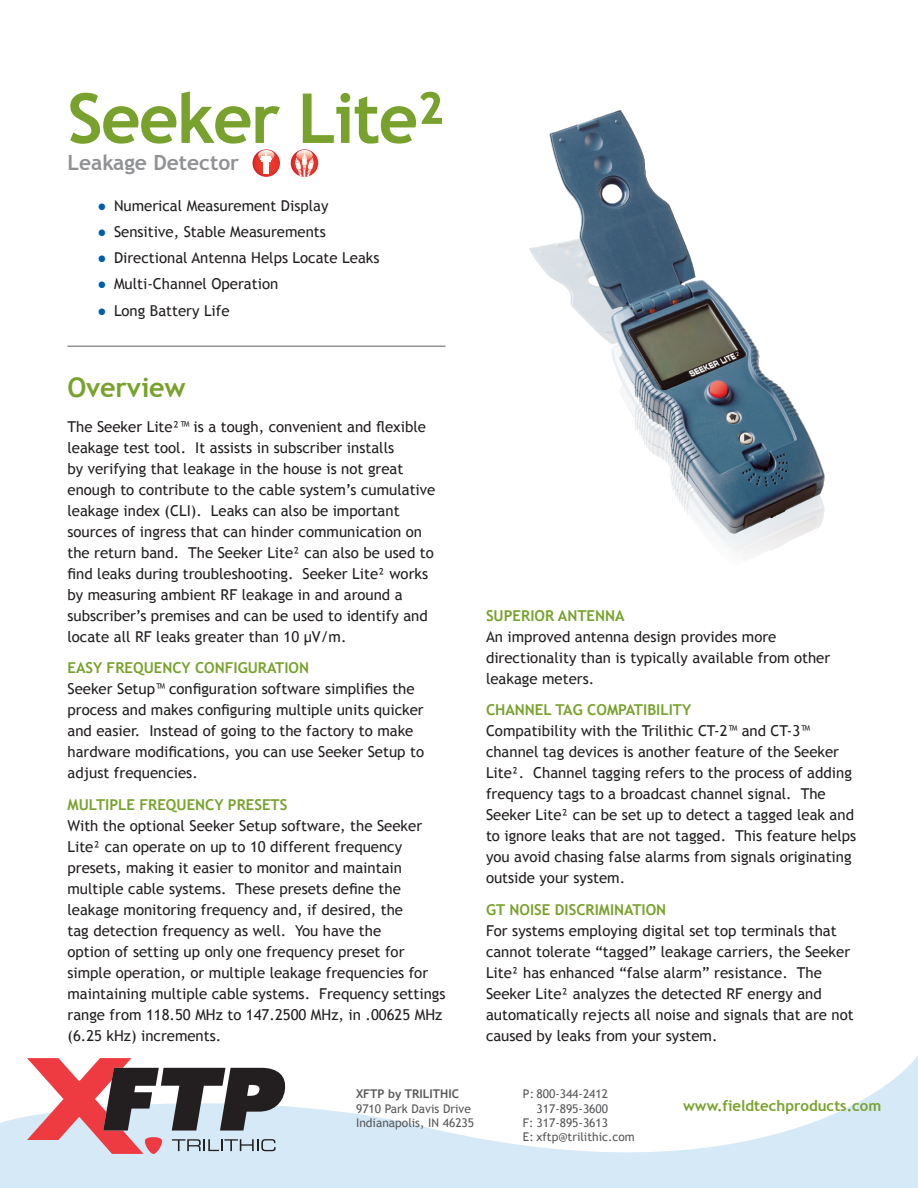
<style>
.page{position:relative;width:918px;height:1188px;background:#fff}
.page>*{position:absolute;margin:0;border:0;box-sizing:border-box;transform-origin:0 0}
.Title_-_page_1{font:700 69px "Trebuchet MS";letter-spacing:-.025em;color:#78a22d}
.Headline_1{font:700 27px "Trebuchet MS";letter-spacing:-.01em;color:#78a22d}
.Sub_Title{font:700 21px "Trebuchet MS";color:#919295}
.Body_Text{font:15px/21px "Trebuchet MS";color:#231f20}
.Into_Bullet_Points{font:15px "Trebuchet MS";color:#231f20}
.Headline_3{font:700 15px "Trebuchet MS";color:#78a22d}
.Footer_Web{font:700 15px "Trebuchet MS";color:#78a22d}
.t1{font:12px "Trebuchet MS";color:#57585a}
.t2{font:700 12px "Trebuchet MS";color:#57585a}
.s1{font-weight:700;color:#015dab}
</style>
<div class="page">
<svg style="left:0;top:1055px;width:918px;height:133px"></svg>
<svg style="left:27px;top:1058px;width:258px;height:96px"></svg>
<svg style="left:291px;top:149px;width:27px;height:28px"></svg>
<svg style="left:295px;top:150px;width:19px;height:27px"></svg>
<hr style="left:68px;top:346px;width:378px;height:1px;background:#919295">
<svg style="left:253px;top:149px;width:27px;height:28px"></svg>
<svg style="left:258px;top:150px;width:17px;height:12px"></svg>
<div style="left:264px;top:162px;width:5px;height:12px;background:#fff"></div>
<img style="left:529px;top:110px;width:296px;height:445px">
<p class="Title_-_page_1" style="left:68px;top:75px;width:382px">SEEKER LITE²</p>
<p class="Sub_Title" style="left:68px;top:149px;width:173px">LEAKAGE DETECTOR</p>
<p class="Into_Bullet_Points" style="left:98px;top:197px;width:233px"><span class="s1">●</span> Numerical Measurement Display</p>
<p class="Into_Bullet_Points" style="left:98px;top:223px;width:230px"><span class="s1">●</span> Sensitive, Stable Measurements</p>
<p class="Into_Bullet_Points" style="left:98px;top:249px;width:284px"><span class="s1">●</span> Directional Antenna Helps Locate Leaks</p>
<p class="Into_Bullet_Points" style="left:98px;top:275px;width:182px"><span class="s1">●</span> Multi-Channel Operation</p>
<p class="Into_Bullet_Points" style="left:98px;top:301px;width:134px"><span class="s1">●</span> Long Battery Life</p>
<p class="Headline_1" style="left:68px;top:371px;width:120px">OVERVIEW</p>
<p class="Body_Text" style="left:68px;top:416px;width:369px">The Seeker Lite²™ is a tough, convenient and flexible leakage test tool. It assists in subscriber installs<br>by verifying that leakage in the house is not great enough to contribute to the cable system’s cumulative leakage index (CLI). Leaks can also be important sources of ingress that can hinder communication on the return band. The Seeker Lite² can also be used to find leaks during troubleshooting. Seeker Lite² works by measuring ambient RF leakage in and around a subscriber’s premises and can be used to identify and locate all RF leaks greater than 10 μV/m.</p>
<p class="Headline_3" style="left:68px;top:658px;width:243px">EASY FREQUENCY CONFIGURATION</p>
<p class="Body_Text" style="left:68px;top:678px;width:358px">Seeker Setup™ configuration software simplifies the process and makes configuring multiple units quicker and easier. Instead of going to the factory to make hardware modifications, you can use Seeker Setup to adjust frequencies.</p>
<p class="Headline_3" style="left:68px;top:795px;width:30px">MULTIPLE</p>
<p class="Headline_3" style="left:140px;top:795px;width:107px">FREQUENCY PRESETS</p>
<p class="Body_Text" style="left:68px;top:815px;width:379px">With the optional Seeker Setup software, the Seeker Lite² can operate on up to 10 different frequency presets, making it easier to monitor and maintain multiple cable systems. These presets define the leakage monitoring frequency and, if desired, the<br>tag detection frequency as well. You have the<br>option of setting up only one frequency preset for simple operation, or multiple leakage frequencies for maintaining multiple cable systems. Frequency settings range from 118.50 MHz to 147.2500 MHz, in .00625 MHz (6.25 kHz) increments.</p>
<p class="Headline_3" style="left:486px;top:606px;width:28px">SUPERIOR</p>
<p class="Headline_3" style="left:558px;top:606px;width:68px">ANTENNA</p>
<p class="Body_Text" style="left:486px;top:626px;width:346px">An improved antenna design provides more directionality than is typically available from other leakage meters.</p>
<p class="Headline_3" style="left:486px;top:700px;width:122px">CHANNEL TAG COMP</p>
<p class="Headline_3" style="left:626px;top:700px;width:38px">ATI BILIT</p>
<p class="Headline_3" style="left:682px;top:700px;width:11px">Y</p>
<p class="Body_Text" style="left:486px;top:720px;width:372px">Compatibility with the Trilithic CT-2™ and CT-3™ channel tag devices is another feature of the Seeker Lite². Channel tagging refers to the process of adding frequency tags to a broadcast channel signal. The Seeker Lite² can be set up to detect a tagged leak and to ignore leaks that are not tagged. This feature helps you avoid chasing false alarms from signals originating outside your system.</p>
<p class="Headline_3" style="left:486px;top:900px;width:33px">GT NOISE</p>
<p class="Headline_3" style="left:555px;top:900px;width:18px">DISCRIMI</p>
<p class="Headline_3" style="left:614px;top:900px;width:54px">NATIO N</p>
<p class="Body_Text" style="left:486px;top:920px;width:369px">For systems employing digital set top terminals that cannot tolerate “tagged” leakage carriers, the Seeker Lite² has enhanced “false alarm” resistance. The Seeker Lite² analyzes the detected RF energy and automatically rejects all noise and signals that are not caused by leaks from your system.</p>
<p class="t2" style="left:356px;top:1087px;width:104px">XFTP BY TRILITHIC</p>
<p class="t1" style="left:356px;top:1101px;width:116px">9710 Park Davis Drive</p>
<p class="t1" style="left:356px;top:1115px;width:120px">Indianapolis, IN 46235</p>
<p class="t1" style="left:523px;top:1087px;width:87px">P: 800-344-2412</p>
<p class="t1" style="left:536px;top:1101px;width:73px">317-895-3600</p>
<p class="t1" style="left:523px;top:1115px;width:87px">F: 317-895-3613</p>
<p class="t1" style="left:523px;top:1129px;width:113px">E: xftp@trilithic.com</p>
<p class="Footer_Web" style="left:683px;top:1096px;width:200px">WWW.FIELDTECHPRODUCTS.COM</p>
</div>
